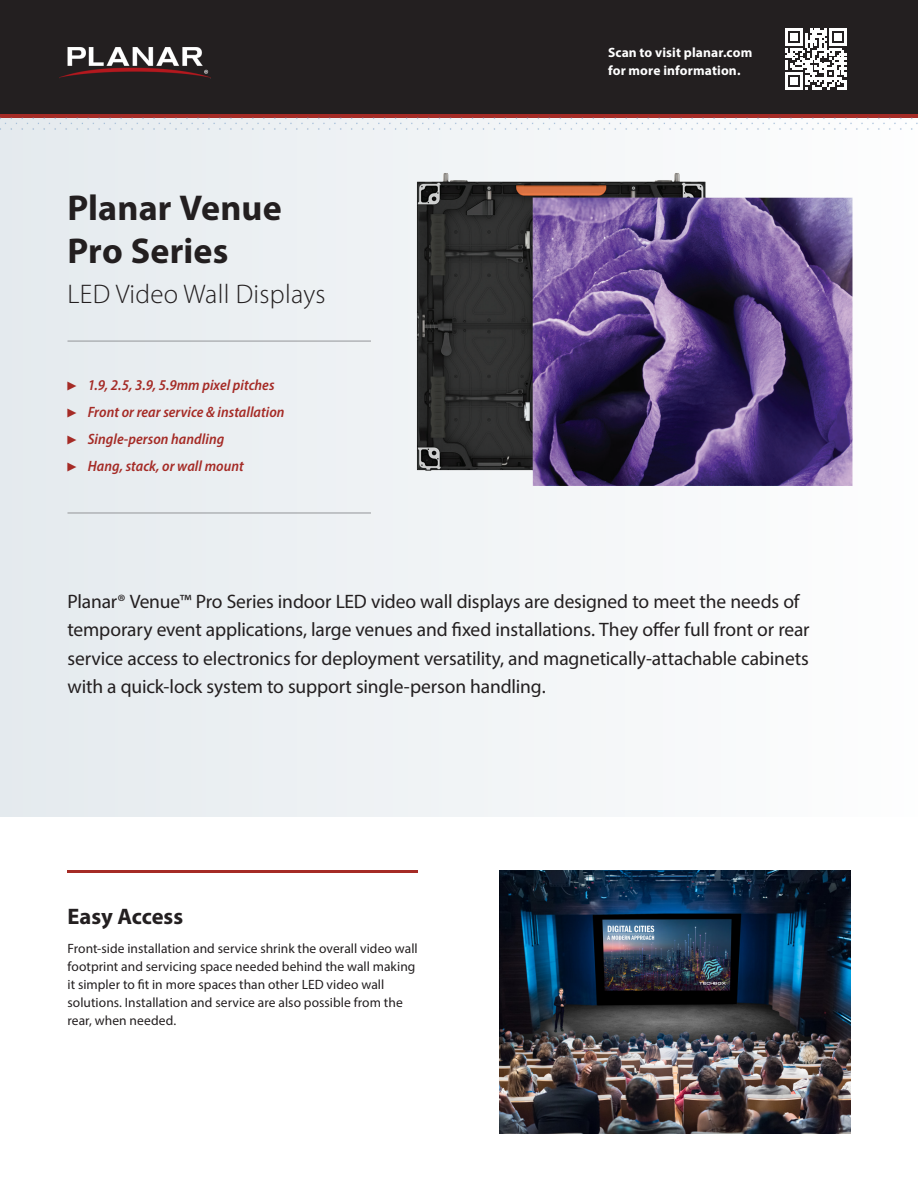
<style>
.page{position:relative;width:918px;height:1188px;background:#fff}
.page>*{position:absolute;margin:0;border:0;box-sizing:border-box;transform-origin:0 0}
.H1_-_Title{font:700 36px "Myriad Pro";letter-spacing:.005em;color:#231f20}
.H2_-_Subtitle{font:300 27px "Myriad Pro";letter-spacing:.01em;color:#231f20}
.H4_-_Segment_Subhead{font:700 22.5px "Myriad Pro";color:#231f20}
.H5_-_Intro_Text{font:19.5px/28.5px "Myriad Pro";letter-spacing:-.01em;color:#231f20}
.t1{font:italic 600 semi-condensed 15px "Myriad Pro";letter-spacing:.005em;color:#a52b26}
.Body{font:13.5px/18px "Myriad Pro";letter-spacing:.005em;color:#231f20}
.Body-2{font:700 13.5px/18px "Myriad Pro";letter-spacing:.01em;color:#fff}
.s1{font-family:"Menlo";font-weight:400;font-style:normal;font-stretch:normal}
</style>
<div class="page">
<div style="left:0;top:0;width:918px;height:816px;background:linear-gradient(to right,#e4eaee,#fefefe)"></div>
<img style="left:500px;top:871px;width:350px;height:262px">
<img style="left:410px;top:158px;width:445px;height:351px">
<hr style="left:68px;top:341px;width:303px;height:1px;background:#939598">
<hr style="left:68px;top:513px;width:303px;height:1px;background:#939598">
<hr style="left:68px;top:871px;width:350px;height:2px;background:#a52b26">
<div style="left:0;top:0;width:918px;height:118px;background:#231f20"></div>
<img style="left:59px;top:47px;width:152px;height:32px">
<hr style="left:0;top:114px;width:918px;height:4px;background:#a52b26">
<svg style="left:785px;top:28px;width:62px;height:62px"></svg>
<img style="left:0;top:118px;width:918px;height:12px">
<p class="H1_-_Title" style="left:68px;top:184px;width:216px">Planar Venue</p>
<p class="H1_-_Title" style="left:68px;top:228px;width:163px">Pro Series</p>
<p class="H2_-_Subtitle" style="left:68px;top:279px;width:260px">LED Video Wall Displays</p>
<p class="t1" style="left:68px;top:376px;width:209px"><span class="s1">▶</span> 1.9, 2.5, 3.9, 5.9mm pixel pitches</p>
<p class="t1" style="left:68px;top:403px;width:219px"><span class="s1">▶</span> Front or rear service &amp; installation</p>
<p class="t1" style="left:68px;top:430px;width:158px"><span class="s1">▶</span> Single-person handling</p>
<p class="t1" style="left:68px;top:457px;width:178px"><span class="s1">▶</span> Hang, stack, or wall mount</p>
<p class="Body-2" style="left:608px;top:43px;width:146px">Scan to visit planar.com for more information.</p>
<p class="H5_-_Intro_Text" style="left:68px;top:586px;width:744px">Planar® Venue™ Pro Series indoor LED video wall displays are designed to meet the needs of temporary event applications, large venues and fixed installations. They offer full front or rear service access to electronics for deployment versatility, and magnetically-attachable cabinets with a quick-lock system to support single-person handling.</p>
<p class="H4_-_Segment_Subhead" style="left:68px;top:901px;width:117px">Easy Access</p>
<p class="Body" style="left:68px;top:939px;width:352px">Front-side installation and service shrink the overall video wall footprint and servicing space needed behind the wall making it simpler to fit in more spaces than other LED video wall solutions. Installation and service are also possible from the rear, when needed.</p>
</div>
